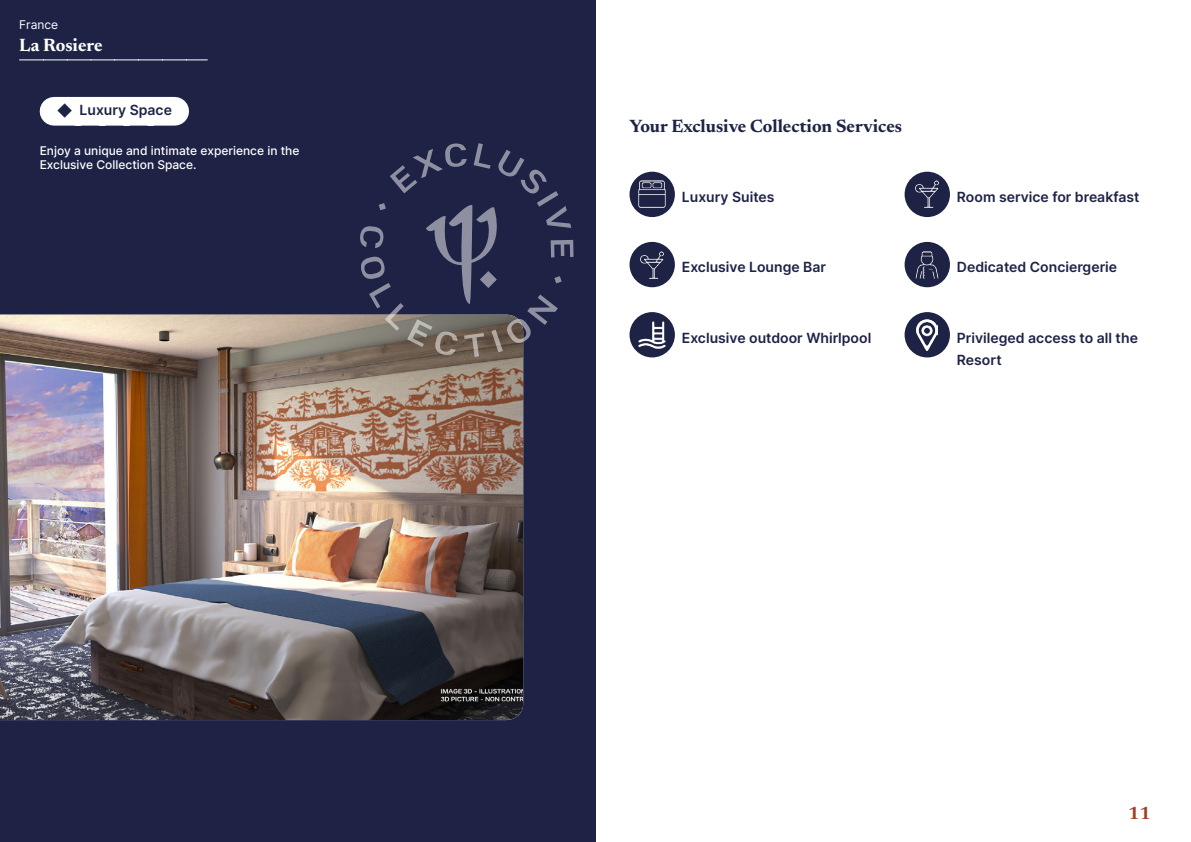
<style>
.page{position:relative;width:1191px;height:842px;background:#fff}
.page>*{position:absolute;margin:0;border:0;box-sizing:border-box;transform-origin:0 0}
.t1{font:700 18px "Newsreader 24 pt";color:#1e2346}
.t2{font:700 18px "Newsreader 24 pt";color:#fff}
.t3{font:700 18px "Newsreader 24 pt";color:#9d432c}
.t4{font:600 14px/22px "Inter";color:#1e2346}
.t5{font:500 12px/14.4px "Inter";color:#fff}
.t6{font:12px "Inter";color:#fff}
.s1{font-size:15px}
</style>
<div class="page">
<div style="left:0;top:0;width:595px;height:842px;background:#1e2346"></div>
<img style="left:0;top:315px;width:523px;height:405px">
<svg style="left:20px;top:60px;width:187px;height:1px"></svg>
<div style="left:54px;top:97px;width:121px;height:29px;background:#fff"></div>
<svg style="left:360px;top:143px;width:213px;height:214px"></svg>
<div style="left:629px;top:172px;width:46px;height:45px;background:#1e2346;border-radius:50%"></div>
<img style="left:636px;top:178px;width:32px;height:33px">
<div style="left:629px;top:242px;width:46px;height:45px;background:#1e2346;border-radius:50%"></div>
<img style="left:636px;top:248px;width:32px;height:33px">
<div style="left:629px;top:312px;width:46px;height:45px;background:#1e2346;border-radius:50%"></div>
<img style="left:636px;top:318px;width:32px;height:33px">
<div style="left:904px;top:172px;width:46px;height:45px;background:#1e2346;border-radius:50%"></div>
<img style="left:910px;top:178px;width:33px;height:33px">
<div style="left:904px;top:242px;width:46px;height:45px;background:#1e2346;border-radius:50%"></div>
<img style="left:910px;top:248px;width:33px;height:33px">
<div style="left:904px;top:312px;width:46px;height:45px;background:#1e2346;border-radius:50%"></div>
<img style="left:916px;top:319px;width:21px;height:31px">
<p class="t6" style="left:19px;top:15px;width:40px">France</p>
<p class="t2" style="left:19px;top:32px;width:85px">La Rosiere</p>
<p class="t4" style="left:57px;top:98px;width:117px"><span class="s1">◆</span> Luxury Space</p>
<p class="t5" style="left:40px;top:143px;width:261px">Enjoy a unique and intimate experience in the<br>Exclusive Collection Space.</p>
<p class="t1" style="left:629px;top:113px;width:274px">Your Exclusive Collection Services</p>
<p class="t4" style="left:682px;top:186px;width:94px">Luxury Suites</p>
<p class="t4" style="left:957px;top:186px;width:184px">Room service for breakfast</p>
<p class="t4" style="left:682px;top:256px;width:146px">Exclusive Lounge Bar</p>
<p class="t4" style="left:957px;top:256px;width:162px">Dedicated Conciergerie</p>
<p class="t4" style="left:682px;top:326px;width:191px">Exclusive outdoor Whirlpool</p>
<p class="t4" style="left:957px;top:326px;width:182px">Privileged access to all the<br>Resort</p>
<p class="t3" style="left:1128px;top:800px;width:24px">11</p>
</div>
